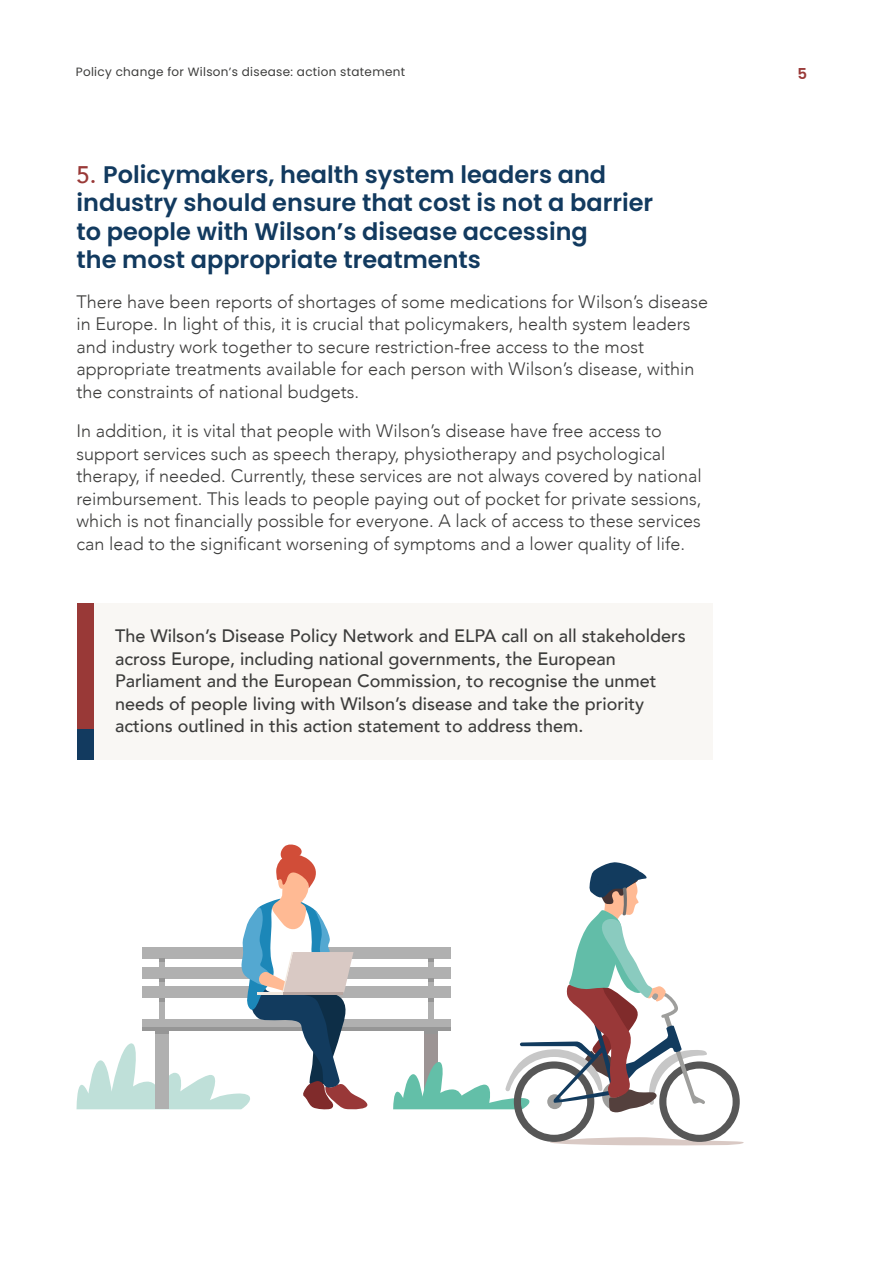
<style>
.page{position:relative;width:893px;height:1263px;background:#fff}
.page>*{position:absolute;margin:0;border:0;box-sizing:border-box;transform-origin:0 0}
.Page_header{font:600 24px/28.5px "Poppins";color:#123a5f}
.Body{font:300 18px/22.5px "Avenir";color:#3c3c3b}
.Body-2{font:500 18px/22.5px "Avenir";color:#3c3c3b}
.t1{font:600 15px "Poppins";color:#993937}
.t2{font:12px "Poppins";letter-spacing:.025em;color:#3c3c3b}
.s1{font-family:"Avenir";font-weight:500;color:#993937}
</style>
<div class="page">
<div style="left:94px;top:603px;width:618px;height:156px;background:#f9f7f4"></div>
<div style="left:77px;top:603px;width:16px;height:130px;background:#993937"></div>
<div style="left:77px;top:729px;width:16px;height:31px;background:#123a5f"></div>
<div style="left:142px;top:947px;width:309px;height:11px;background:#b0b0b0"></div>
<div style="left:142px;top:967px;width:309px;height:11px;background:#b0b0b0"></div>
<div style="left:142px;top:987px;width:309px;height:11px;background:#b0b0b0"></div>
<div style="left:142px;top:1019px;width:309px;height:11px;background:#b0b0b0"></div>
<hr style="left:142px;top:1027px;width:309px;height:3px;background:#969696">
<svg style="left:77px;top:844px;width:299px;height:266px"></svg>
<hr style="left:282px;top:992px;width:61px;height:3px;background:#b8a6a1">
<hr style="left:257px;top:992px;width:25px;height:3px;background:#f2e8de">
<svg style="left:393px;top:862px;width:351px;height:284px"></svg>
<p class="t2" style="left:76px;top:65px;width:331px">Policy change for Wilson’s disease: action statement</p>
<p class="t1" style="left:798px;top:65px;width:11px">5</p>
<p class="Page_header" style="left:77px;top:160px;width:578px"><span class="s1">5.</span> Policymakers, health system leaders and industry should ensure that cost is not a barrier to people with Wilson’s disease accessing<br>the most appropriate treatments</p>
<p class="Body" style="left:77px;top:290px;width:633px">There have been reports of shortages of some medications for Wilson’s disease in Europe. In light of this, it is crucial that policymakers, health system leaders and industry work together to secure restriction-free access to the most appropriate treatments available for each person with Wilson’s disease, within the constraints of national budgets.</p>
<p class="Body" style="left:77px;top:420px;width:627px">In addition, it is vital that people with Wilson’s disease have free access to support services such as speech therapy, physiotherapy and psychological therapy, if needed. Currently, these services are not always covered by national reimbursement. This leads to people paying out of pocket for private sessions, which is not financially possible for everyone. A lack of access to these services can lead to the significant worsening of symptoms and a lower quality of life.</p>
<p class="Body-2" style="left:115px;top:624px;width:572px">The Wilson’s Disease Policy Network and ELPA call on all stakeholders across Europe, including national governments, the European Parliament and the European Commission, to recognise the unmet needs of people living with Wilson’s disease and take the priority actions outlined in this action statement to address them.</p>
</div>
